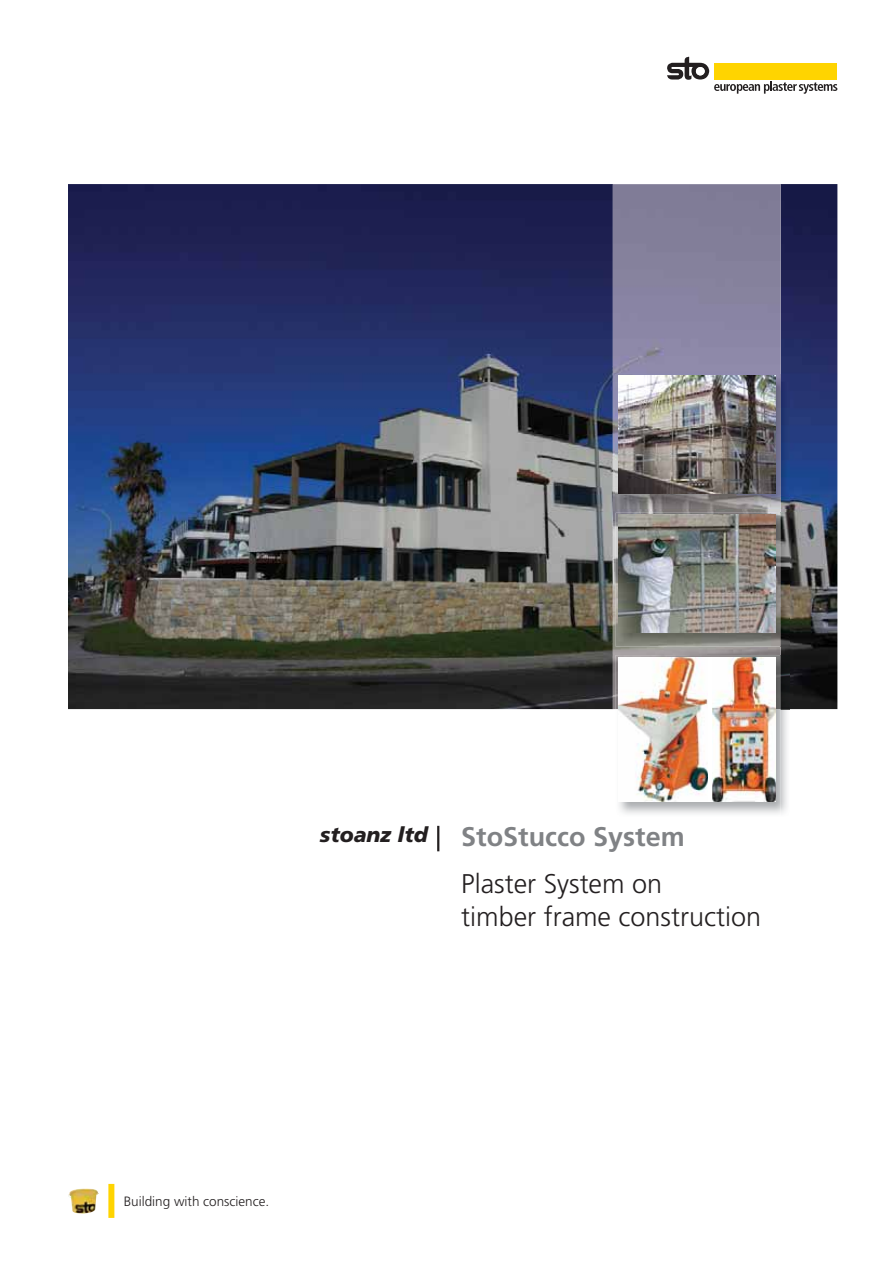
<style>
.page{position:relative;width:893px;height:1263px;background:#fff}
.page>*{position:absolute;margin:0;border:0;box-sizing:border-box;transform-origin:0 0}
.t1{font:700 27px/47.4px "Sto Frutiger";color:#808285}
.t2{font:300 27px "Sto Frutiger";color:#231f20}
.t3{font:300 13.5px "Sto Frutiger";color:#231f20}
.s1{font-weight:300;color:#231f20}
</style>
<div class="page">
<img style="left:68px;top:184px;width:769px;height:525px">
<img style="left:68px;top:1188px;width:31px;height:26px">
<div style="left:108px;top:1184px;width:6px;height:34px;background:#ffd400"></div>
<hr style="left:437px;top:826px;width:2px;height:25px;background:#231f20">
<img style="left:613px;top:184px;width:168px;height:525px">
<img style="left:781px;top:709px;width:8px;height:104px">
<img style="left:781px;top:655px;width:8px;height:54px">
<img style="left:616px;top:655px;width:165px;height:159px">
<div style="left:618px;top:657px;width:158px;height:145px;background:#fff"></div>
<img style="left:616px;top:374px;width:173px;height:135px">
<img style="left:618px;top:376px;width:158px;height:118px">
<img style="left:618px;top:657px;width:89px;height:146px">
<img style="left:712px;top:657px;width:64px;height:146px">
<img style="left:616px;top:513px;width:173px;height:134px">
<img style="left:618px;top:515px;width:158px;height:117px">
<svg style="left:667px;top:56px;width:170px;height:38px"></svg>
<div style="left:696px;top:67px;width:9px;height:8px;background:#fff;border-radius:50%"></div>
<p class="t1" style="left:461px;top:815px;width:225px;text-indent:-141px"><sup>stoanz</sup> <sup>ltd</sup> StoStucco System<br><span class="s1">Plaster System on</span></p>
<p class="t2" style="left:461px;top:906px;width:301px">timber frame construction</p>
<p class="t3" style="left:124px;top:1196px;width:147px">Building with conscience.</p>
</div>
